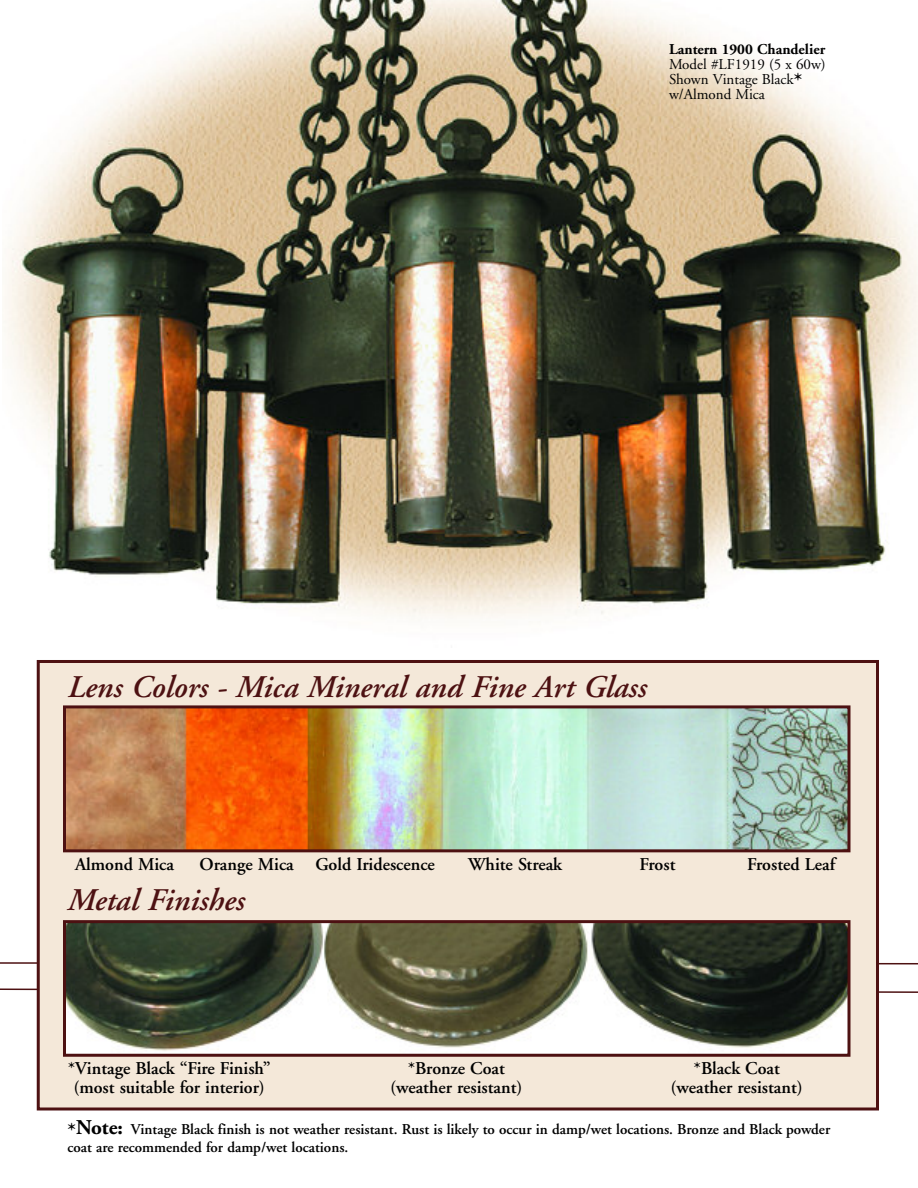
<style>
.page{position:relative;width:918px;height:1188px;background:#fff}
.page>*{position:absolute;margin:0;border:0;box-sizing:border-box;transform-origin:0 0}
.t1{font:italic 600 31.5px "Adobe Garamond";color:#4d1112}
.t2{font:600 18px/19.5px "Adobe Garamond";color:#000;text-align:center}
.t3{font:600 15px/18px "Adobe Garamond";color:#000}
.t4{font:15px/15px "Adobe Garamond";color:#000}
.t5{font:700 15px "Adobe Garamond";color:#000}
.s1{font-weight:700;font-size:21px}
</style>
<div class="page">
<svg style="left:0;top:961px;width:918px;height:4px"></svg>
<svg style="left:0;top:985px;width:918px;height:9px"></svg>
<img style="left:3px;top:0;width:915px;height:619px">
<div style="left:38px;top:661px;width:840px;height:448px;background:#f4e8d9"></div>
<div style="left:37px;top:660px;width:842px;height:451px;border:3px solid #4d1112"></div>
<img style="left:67px;top:924px;width:779px;height:129px">
<div style="left:63px;top:920px;width:787px;height:137px;border:3px solid #4d1112"></div>
<img style="left:67px;top:709px;width:779px;height:139px">
<div style="left:63px;top:705px;width:787px;height:147px;border:3px solid #4d1112"></div>
<p class="t5" style="left:669px;top:44px;width:158px">Lantern 1900 Chandelier</p>
<p class="t4" style="left:669px;top:58px;width:158px">Model #LF1919 (5 x 60w)<br>Shown Vintage Black<span class="s1">* </span>w/Almond Mica</p>
<h1 class="t1" style="left:66px;top:674px;width:581px">Lens Colors - Mica Mineral and Fine Art Glass</h1>
<p class="t2" style="left:75px;top:856px;width:100px">Almond Mica</p>
<p class="t2" style="left:200px;top:856px;width:237px">Orange Mica Gold Iridescence</p>
<p class="t2" style="left:468px;top:856px;width:95px">White Streak</p>
<p class="t2" style="left:640px;top:856px;width:37px">Frost</p>
<p class="t2" style="left:747px;top:856px;width:89px">Frosted Leaf</p>
<h1 class="t1" style="left:66px;top:887px;width:179px">Metal Finishes</h1>
<p class="t2" style="left:68px;top:1060px;width:204px">*Vintage Black “Fire Finish” (most suitable for interior)</p>
<p class="t2" style="left:390px;top:1060px;width:133px">*Bronze Coat (weather resistant)</p>
<p class="t2" style="left:671px;top:1060px;width:133px">*Black Coat (weather resistant)</p>
<p class="t3" style="left:67px;top:1121px;width:764px"><span class="s1">*Note:</span> Vintage Black finish is not weather resistant. Rust is likely to occur in damp/wet locations. Bronze and Black powder coat are recommended for damp/wet locations.</p>
</div>
